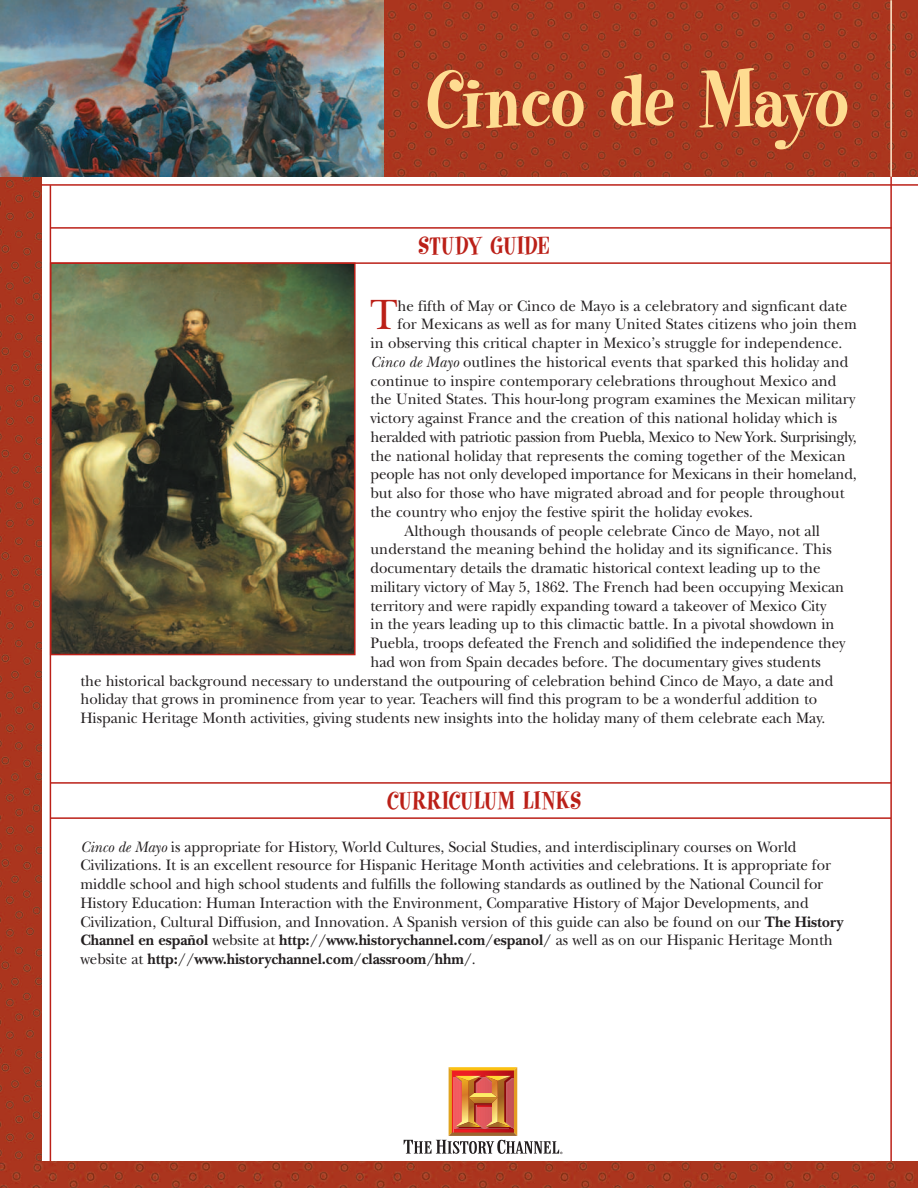
<style>
.page{position:relative;width:918px;height:1188px;background:#fff}
.page>*{position:absolute;margin:0;border:0;box-sizing:border-box;transform-origin:0 0}
.t1{font:82.5px "Heatwave";letter-spacing:-.02em;color:#fedc91}
.t2{font:44.1px "New Baskerville";color:#bb2018;scale:.95 1}
.t3{font:25.5px "Heatwave";color:#bb2018}
.t4{font:15.75px/18.8px "New Baskerville";letter-spacing:-.005em;color:#231f20;scale:.95 1}
.t5{font:15.75px "New Baskerville";letter-spacing:-.025em;color:#231f20;scale:.95 1}
.s1{font-style:italic}
.s2{font-weight:700}
</style>
<div class="page">
<img style="left:384px;top:0;width:534px;height:177px">
<img style="left:0;top:177px;width:41px;height:984px">
<hr style="left:41px;top:184px;width:877px;height:2px;background:#bb2018">
<hr style="left:890px;top:2px;width:2px;height:1184px;background:#bb2018">
<hr style="left:890px;top:0;width:2px;height:177px;background:#fdf0d0">
<hr style="left:50px;top:262px;width:841px;height:2px;background:#bb2018">
<hr style="left:50px;top:227px;width:842px;height:2px;background:#bb2018">
<img style="left:53px;top:265px;width:300px;height:387px">
<div style="left:50px;top:262px;width:306px;height:393px;border:2px solid #bb2018"></div>
<hr style="left:50px;top:817px;width:841px;height:2px;background:#bb2018">
<hr style="left:50px;top:782px;width:841px;height:2px;background:#bb2018">
<svg style="left:404px;top:1067px;width:159px;height:87px"></svg>
<hr style="left:50px;top:185px;width:1px;height:1003px;background:#bb2018">
<img style="left:0;top:0;width:384px;height:177px">
<img style="left:0;top:1161px;width:918px;height:27px">
<h1 class="t1" style="left:425px;top:50px;width:425px">Cinco de Mayo</h1>
<h3 class="t3" style="left:418px;top:231px;width:133px">STUDY GUIDE</h3>
<h2 class="t2" style="left:370px;top:299px;width:31px">T</h2>
<p class="t4" style="left:398px;top:298px;width:475px">he fifth of May or Cinco de Mayo is a celebratory and signficant date</p>
<p class="t4" style="left:398px;top:317px;width:485px">for Mexicans as well as for many United States citizens who join them</p>
<p class="t4" style="left:371px;top:335px;width:498px">in observing this critical chapter in Mexico’s struggle for independence.</p>
<p class="t4" style="left:371px;top:354px;width:505px"><span class="s1">Cinco de Mayo</span> outlines the historical events that sparked this holiday and</p>
<p class="t4" style="left:371px;top:373px;width:492px">continue to inspire contemporary celebrations throughout Mexico and</p>
<p class="t4" style="left:371px;top:392px;width:512px">the United States. This hour-long program examines the Mexican military</p>
<p class="t4" style="left:371px;top:410px;width:493px">victory against France and the creation of this national holiday which is</p>
<p class="t5" style="left:371px;top:431px;width:513px">heralded with patriotic passion from Puebla, Mexico to New York. Surprisingly,</p>
<p class="t4" style="left:371px;top:448px;width:502px">the national holiday that represents the coming together of the Mexican</p>
<p class="t4" style="left:371px;top:467px;width:513px">people has not only developed importance for Mexicans in their homeland,</p>
<p class="t4" style="left:371px;top:485px;width:500px">but also for those who have migrated abroad and for people throughout</p>
<p class="t4" style="left:371px;top:504px;width:404px">the country who enjoy the festive spirit the holiday evokes.</p>
<p class="t4" style="left:404px;top:523px;width:439px">Although thousands of people celebrate Cinco de Mayo, not all</p>
<p class="t4" style="left:371px;top:542px;width:487px">understand the meaning behind the holiday and its significance. This</p>
<p class="t4" style="left:371px;top:560px;width:475px">documentary details the dramatic historical context leading up to the</p>
<p class="t4" style="left:371px;top:579px;width:500px">military victory of May 5, 1862. The French had been occupying Mexican</p>
<p class="t4" style="left:371px;top:598px;width:481px">territory and were rapidly expanding toward a takeover of Mexico City</p>
<p class="t4" style="left:371px;top:617px;width:490px">in the years leading up to this climactic battle. In a pivotal showdown in</p>
<p class="t4" style="left:371px;top:635px;width:501px">Puebla, troops defeated the French and solidified the independence they</p>
<p class="t4" style="left:371px;top:654px;width:475px">had won from Spain decades before. The documentary gives students</p>
<p class="t4" style="left:80px;top:673px;width:794px">the historical background necessary to understand the outpouring of celebration behind Cinco de Mayo, a date and</p>
<p class="t4" style="left:80px;top:692px;width:777px">holiday that grows in prominence from year to year. Teachers will find this program to be a wonderful addition to</p>
<p class="t4" style="left:80px;top:710px;width:786px">Hispanic Heritage Month activities, giving students new insights into the holiday many of them celebrate each May.</p>
<h3 class="t3" style="left:387px;top:786px;width:196px">CURRICULUM LINKS</h3>
<p class="t4" style="left:80px;top:839px;width:805px"><span class="s1">Cinco de Mayo</span> is appropriate for History, World Cultures, Social Studies, and interdisciplinary courses on World Civilizations. It is an excellent resource for Hispanic Heritage Month activities and celebrations. It is appropriate for middle school and high school students and fulfills the following standards as outlined by the National Council for History Education: Human Interaction with the Environment, Comparative History of Major Developments, and Civilization, Cultural Diffusion, and Innovation. A Spanish version of this guide can also be found on our <span class="s2">The History Channel en español</span> website at <span class="s2">http://www.historychannel.com/espanol/</span> as well as on our Hispanic Heritage Month website at <span class="s2">http://www.historychannel.com/classroom/hhm/</span>.</p>
</div>
